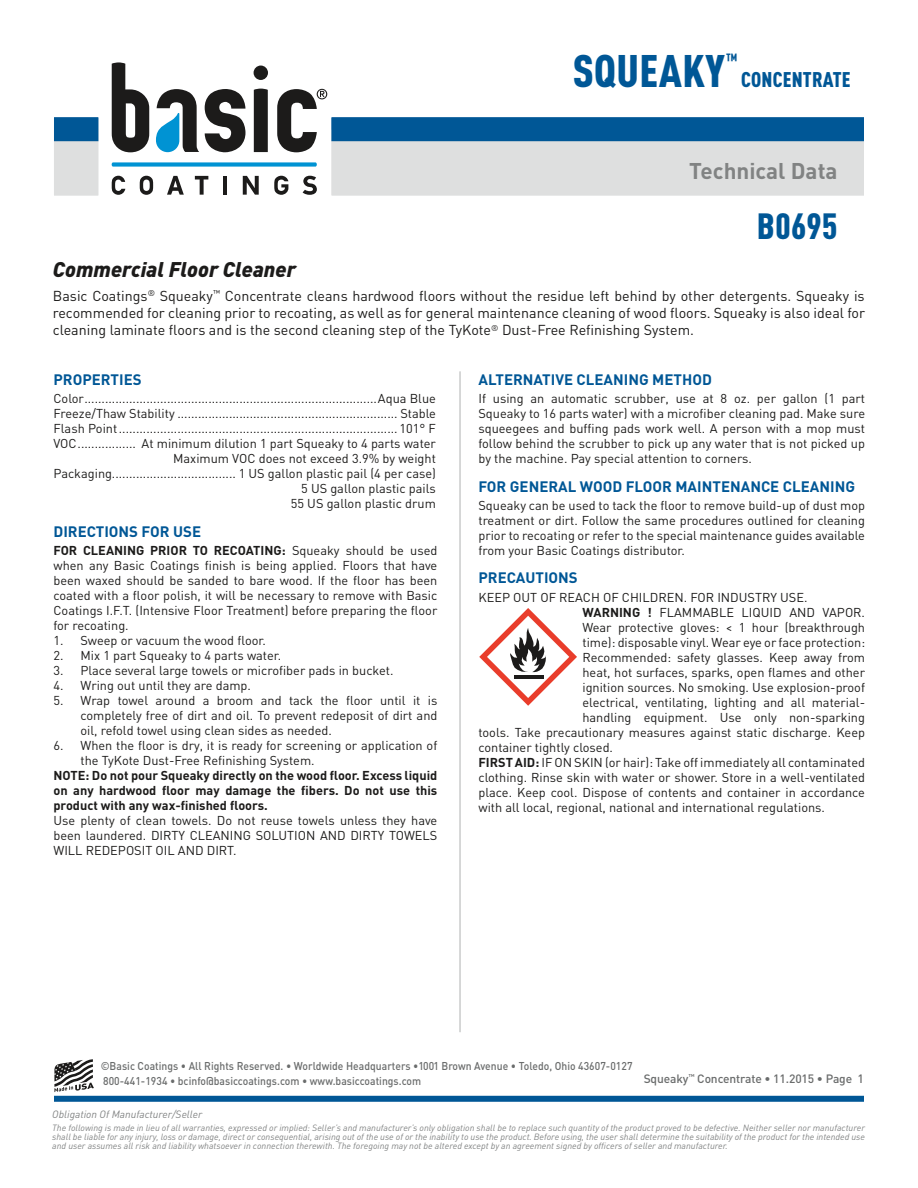
<style>
.page{position:relative;width:918px;height:1188px;background:#fff}
.page>*{position:absolute;margin:0;border:0;box-sizing:border-box;transform-origin:0 0}
.t1{font:900 45px "DIN Cond";letter-spacing:.01em;color:#005796}
.t2{font:900 36px "DIN Cond";letter-spacing:.01em;color:#005796}
.t3{font:700 22.5px "DIN";color:#818383}
.t4{font:italic 900 21px "DIN";color:#1c1b1a}
.t5{font:900 21px "DIN Cond";letter-spacing:.01em;color:#005796}
.t6{font:900 17.55px "DIN Cond";color:#005796}
.t7{font:700 15px "DIN";color:#005796}
.t8{font:14.25px/17.2px "DIN";color:#1c1b1a;text-align:justify}
.t9{font:12.75px/15px "DIN";color:#1c1b1a;text-align:justify}
.t10{font:700 12.75px/15px "DIN";color:#1c1b1a;text-align:justify}
.t11{font:500 12px "DIN";letter-spacing:-.01em;color:#6a6c6c}
.t12{font:500 11.25px/15px "DIN";letter-spacing:.005em;color:#6a6c6c;scale:.92 1}
.t13{font:italic 10.5px "DIN";color:#818383}
.t14{font:italic 9px/9px "DIN";color:#818383;text-align:justify}
.s1{font-weight:700}
</style>
<div class="page">
<div style="left:54px;top:1096px;width:810px;height:6px;background:#005796"></div>
<svg style="left:54px;top:152px;width:810px;height:43px;fill:#dedfdf"></svg>
<hr style="left:459px;top:372px;width:2px;height:660px;background:#d4d5d5">
<svg style="left:54px;top:1059px;width:40px;height:33px"></svg>
<svg style="left:112px;top:176px;width:13px;height:19px"></svg>
<svg style="left:140px;top:176px;width:13px;height:19px"></svg>
<svg style="left:167px;top:176px;width:17px;height:19px"></svg>
<svg style="left:195px;top:176px;width:13px;height:19px"></svg>
<hr style="left:223px;top:176px;width:4px;height:19px;background:#1c1b1a">
<svg style="left:243px;top:176px;width:16px;height:19px"></svg>
<svg style="left:274px;top:176px;width:14px;height:19px"></svg>
<svg style="left:303px;top:176px;width:14px;height:19px"></svg>
<svg style="left:112px;top:162px;width:205px;height:5px"></svg>
<svg style="left:54px;top:62px;width:810px;height:90px"></svg>
<svg style="left:479px;top:608px;width:98px;height:98px"></svg>
<hr style="left:514px;top:675px;width:30px;height:3px;background:#1c1b1a">
<h1 class="t1" style="left:573px;top:42px;width:154px">SQUEAKY</h1>
<h3 class="t6" style="left:726px;top:49px;width:13px">™</h3>
<h3 class="t5" style="left:741px;top:66px;width:111px">CONCENTRATE</h3>
<h3 class="t3" style="left:689px;top:156px;width:150px">Technical Data</h3>
<h3 class="t4" style="left:53px;top:256px;width:245px">Commercial Floor Cleaner</h3>
<h2 class="t2" style="left:757px;top:204px;width:82px">B0695</h2>
<p class="t8" style="left:53px;top:287px;width:814px">Basic Coatings<sup>®</sup> Squeaky<sup>™</sup> Concentrate cleans hardwood floors without the residue left behind by other detergents. Squeaky is recommended for cleaning prior to recoating, as well as for general maintenance cleaning of wood floors. Squeaky is also ideal for cleaning laminate floors and is the second cleaning step of the TyKote<sup>®</sup> Dust-Free Refinishing System.</p>
<p class="t7" style="left:53px;top:370px;width:90px">PROPERTIES</p>
<p class="t9" style="left:53px;top:391px;width:384px;text-align:right">Color.....................................................................................Aqua Blue Freeze/Thaw Stability ................................................................ Stable Flash Point................................................................................. 101° F VOC................. At minimum dilution 1 part Squeaky to 4 parts water Maximum VOC does not exceed 3.9% by weight Packaging.................................... 1 US gallon plastic pail (4 per case)<br>5 US gallon plastic pails<br>55 US gallon plastic drum</p>
<p class="t7" style="left:53px;top:522px;width:149px">DIRECTIONS FOR USE</p>
<p class="t9" style="left:53px;top:543px;width:385px"><span class="s1">FOR CLEANING PRIOR TO RECOATING:</span> Squeaky should be used when any Basic Coatings finish is being applied. Floors that have been waxed should be sanded to bare wood. If the floor has been coated with a floor polish, it will be necessary to remove with Basic Coatings I.F.T. (Intensive Floor Treatment) before preparing the floor for recoating.</p>
<p class="t9" style="left:53px;top:633px;width:214px">1. Sweep or vacuum the wood floor.</p>
<p class="t9" style="left:53px;top:648px;width:229px">2. Mix 1 part Squeaky to 4 parts water.</p>
<p class="t9" style="left:53px;top:663px;width:342px">3. Place several large towels or microfiber pads in bucket.</p>
<p class="t9" style="left:53px;top:678px;width:199px">4. Wring out until they are damp.</p>
<p class="t9" style="left:80px;top:693px;width:358px;text-indent:-27px">5. Wrap towel around a broom and tack the floor until it is completely free of dirt and oil. To prevent redeposit of dirt and oil, refold towel using clean sides as needed.</p>
<p class="t9" style="left:80px;top:738px;width:358px;text-indent:-27px">6. When the floor is dry, it is ready for screening or application of the TyKote Dust-Free Refinishing System.</p>
<p class="t10" style="left:53px;top:768px;width:385px">NOTE: Do not pour Squeaky directly on the wood floor. Excess liquid on any hardwood floor may damage the fibers. Do not use this product with any wax-finished floors.</p>
<p class="t9" style="left:53px;top:813px;width:385px">Use plenty of clean towels. Do not reuse towels unless they have been laundered. DIRTY CLEANING SOLUTION AND DIRTY TOWELS WILL REDEPOSIT OIL AND DIRT.</p>
<p class="t7" style="left:478px;top:369px;width:235px">ALTERNATIVE CLEANING METHOD</p>
<p class="t9" style="left:478px;top:391px;width:388px">If using an automatic scrubber, use at 8 oz. per gallon (1 part Squeaky to 16 parts water) with a microfiber cleaning pad. Make sure squeegees and buffing pads work well. A person with a mop must follow behind the scrubber to pick up any water that is not picked up by the machine. Pay special attention to corners.</p>
<p class="t7" style="left:478px;top:476px;width:378px">FOR GENERAL WOOD FLOOR MAINTENANCE CLEANING</p>
<p class="t9" style="left:478px;top:498px;width:388px">Squeaky can be used to tack the floor to remove build-up of dust mop treatment or dirt. Follow the same procedures outlined for cleaning prior to recoating or refer to the special maintenance guides available from your Basic Coatings distributor.</p>
<p class="t7" style="left:478px;top:568px;width:101px">PRECAUTIONS</p>
<p class="t9" style="left:478px;top:589px;width:331px">KEEP OUT OF REACH OF CHILDREN. FOR INDUSTRY USE.</p>
<p class="t9" style="left:582px;top:604px;width:284px"><span class="s1">WARNING !</span> FLAMMABLE LIQUID AND VAPOR.</p>
<p class="t9" style="left:582px;top:619px;width:284px">Wear protective gloves: &lt; 1 hour (breakthrough</p>
<p class="t9" style="left:582px;top:634px;width:284px">time): disposable vinyl. Wear eye or face protection:</p>
<p class="t9" style="left:582px;top:649px;width:284px">Recommended: safety glasses. Keep away from</p>
<p class="t9" style="left:582px;top:664px;width:284px">heat, hot surfaces, sparks, open flames and other</p>
<p class="t9" style="left:582px;top:679px;width:284px">ignition sources. No smoking. Use explosion-proof</p>
<p class="t9" style="left:582px;top:694px;width:284px">electrical, ventilating, lighting and all material-</p>
<p class="t9" style="left:582px;top:709px;width:284px">handling equipment. Use only non-sparking</p>
<p class="t9" style="left:478px;top:724px;width:388px">tools. Take precautionary measures against static discharge. Keep</p>
<p class="t9" style="left:478px;top:739px;width:136px">container tightly closed.</p>
<p class="t9" style="left:478px;top:754px;width:388px"><span class="s1">FIRST AID:</span> IF ON SKIN (or hair): Take off immediately all contaminated</p>
<p class="t9" style="left:478px;top:769px;width:388px">clothing. Rinse skin with water or shower. Store in a well-ventilated</p>
<p class="t9" style="left:478px;top:784px;width:388px">place. Keep cool. Dispose of contents and container in accordance</p>
<p class="t9" style="left:478px;top:799px;width:348px">with all local, regional, national and international regulations.</p>
<p class="t12" style="left:101px;top:1058px;width:580px">©Basic Coatings • All Rights Reserved. • Worldwide Headquarters •1001 Brown Avenue • Toledo, Ohio 43607-0127<br>800-441-1934 • bcinfo@basiccoatings.com • www.basiccoatings.com</p>
<p class="t14" style="left:52px;top:1124px;width:814px">The following is made in lieu of all warranties, expressed or implied: Seller’s and manufacturer’s only obligation shall be to replace such quantity of the product proved to be defective. Neither seller nor manufacturer shall be liable for any injury, loss or damage, direct or consequential, arising out of the use of or the inability to use the product. Before using, the user shall determine the suitability of the product for the intended use and user assumes all risk and liability whatsoever in connection therewith. The foregoing may not be altered except by an agreement signed by officers of seller and manufacturer.</p>
<p class="t11" style="left:644px;top:1071px;width:222px">Squeaky<sup>™</sup> Concentrate • 11.2015 • Page 1</p>
<p class="t13" style="left:52px;top:1108px;width:152px">Obligation Of Manufacturer/Seller</p>
</div>
